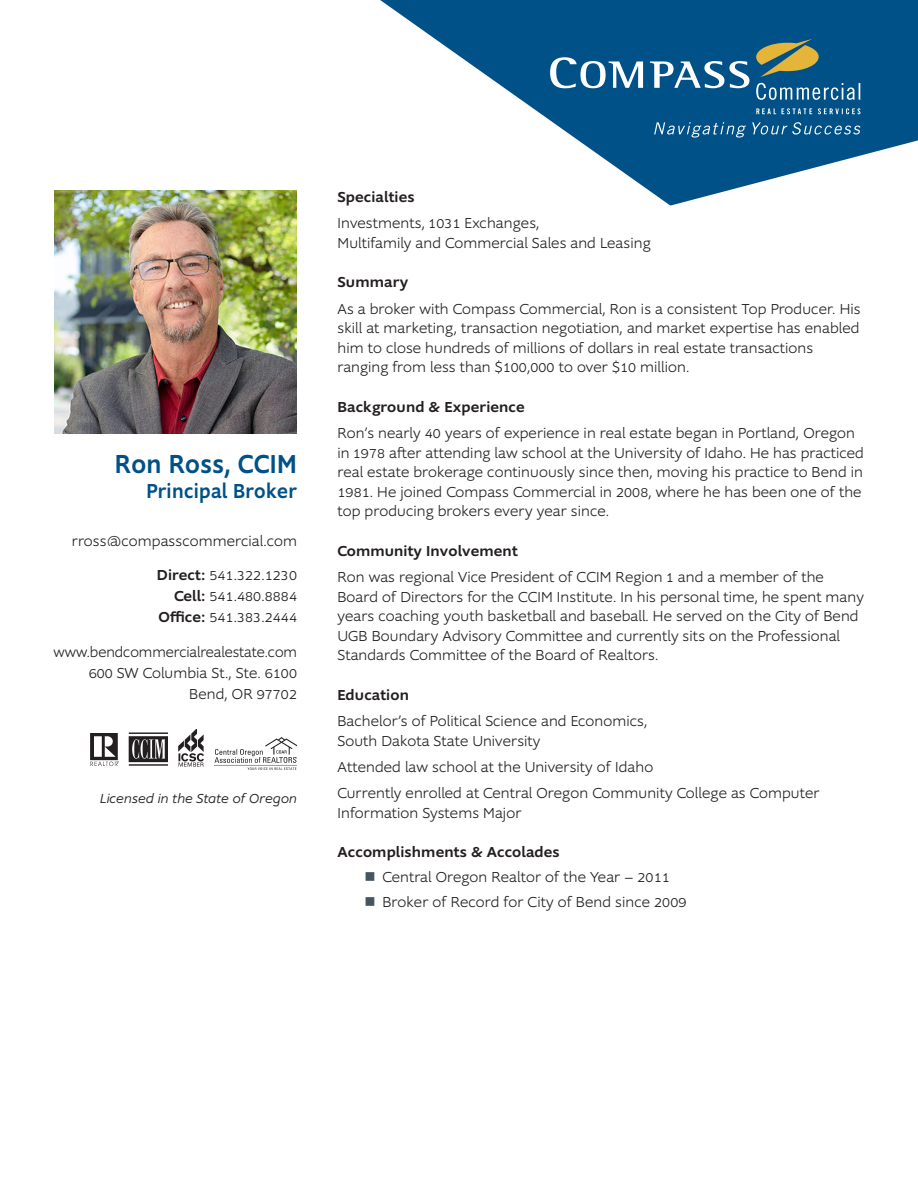
<style>
.page{position:relative;width:918px;height:1188px;background:#fff}
.page>*{position:absolute;margin:0;border:0;box-sizing:border-box;transform-origin:0 0}
.Bio_NAME{font:500 27px "Supra";letter-spacing:.02em;color:#005187;scale:.9 1}
.Bio_TITLE{font:500 21px "Supra";letter-spacing:.02em;color:#005187;scale:.9 1}
.Body_Text{font:300 15px/19.5px "Supra";letter-spacing:.01em;color:#231f20}
.Education{font:300 15px/19.5px "Supra";letter-spacing:.01em;color:#231f20}
.Subhead_1{font:500 15px "Supra";letter-spacing:.01em;color:#231f20}
.Bullet_Point_Body_Te{font:300 15px "Supra";letter-spacing:.01em;color:#231f20}
.t1{font:italic 300 13.5px "Supra";letter-spacing:.01em;color:#231f20}
.s1{font-weight:500}
.s2{color:#45555f}
</style>
<div class="page">
<svg style="left:380px;top:0;width:538px;height:206px;fill:#005187"></svg>
<svg style="left:550px;top:57px;width:199px;height:31px"></svg>
<svg style="left:756px;top:39px;width:63px;height:38px;background:#73835f"></svg>
<svg style="left:756px;top:108px;width:105px;height:6px"></svg>
<svg style="left:756px;top:83px;width:104px;height:17px;background:#417da5"></svg>
<svg style="left:654px;top:122px;width:92px;height:16px"></svg>
<svg style="left:752px;top:122px;width:109px;height:13px"></svg>
<img style="left:215px;top:737px;width:82px;height:33px">
<img style="left:54px;top:190px;width:243px;height:244px">
<img style="left:178px;top:729px;width:25px;height:38px">
<img style="left:129px;top:732px;width:39px;height:34px">
<img style="left:91px;top:733px;width:28px;height:33px">
<p class="Bio_NAME" style="left:115px;top:445px;width:204px">Ron Ross, CCIM</p>
<p class="Bio_TITLE" style="left:146px;top:477px;width:169px">Principal Broker</p>
<p class="Body_Text" style="left:72px;top:531px;width:227px">rross@compasscommercial.com</p>
<p class="Body_Text" style="left:157px;top:565px;width:142px"><span class="s1">Direct:</span> 541.322.1230</p>
<p class="Body_Text" style="left:174px;top:586px;width:124px"><span class="s1">Cell:</span> 541.480.8884</p>
<p class="Body_Text" style="left:158px;top:607px;width:140px"><span class="s1">Office:</span> 541.383.2444</p>
<p class="Body_Text" style="left:54px;top:642px;width:245px">www.bendcommercialrealestate.com</p>
<p class="Body_Text" style="left:89px;top:663px;width:210px">600 SW Columbia St., Ste. 6100</p>
<p class="Body_Text" style="left:189px;top:684px;width:109px">Bend, OR 97702</p>
<p class="t1" style="left:100px;top:790px;width:199px">Licensed in the State of Oregon</p>
<p class="Subhead_1" style="left:338px;top:187px;width:79px">Specialties</p>
<p class="Body_Text" style="left:338px;top:213px;width:315px">Investments, 1031 Exchanges,<br>Multifamily and Commercial Sales and Leasing</p>
<p class="Subhead_1" style="left:338px;top:272px;width:72px">Summary</p>
<p class="Body_Text" style="left:338px;top:299px;width:525px">As a broker with Compass Commercial, Ron is a consistent Top Producer. His skill at marketing, transaction negotiation, and market expertise has enabled him to close hundreds of millions of dollars in real estate transactions ranging from less than $100,000 to over $10 million.</p>
<p class="Subhead_1" style="left:338px;top:397px;width:189px">Background &amp; Experience</p>
<p class="Body_Text" style="left:338px;top:423px;width:528px">Ron’s nearly 40 years of experience in real estate began in Portland, Oregon in 1978 after attending law school at the University of Idaho. He has practiced real estate brokerage continuously since then, moving his practice to Bend in 1981. He joined Compass Commercial in 2008, where he has been one of the top producing brokers every year since.</p>
<p class="Subhead_1" style="left:338px;top:541px;width:182px">Community Involvement</p>
<p class="Body_Text" style="left:338px;top:567px;width:528px">Ron was regional Vice President of CCIM Region 1 and a member of the Board of Directors for the CCIM Institute. In his personal time, he spent many years coaching youth basketball and baseball. He served on the City of Bend UGB Boundary Advisory Committee and currently sits on the Professional Standards Committee of the Board of Realtors.</p>
<p class="Subhead_1" style="left:338px;top:685px;width:73px">Education</p>
<p class="Education" style="left:338px;top:711px;width:311px">Bachelor’s of Political Science and Economics,<br>South Dakota State University</p>
<p class="Education" style="left:338px;top:757px;width:317px">Attended law school at the University of Idaho</p>
<p class="Education" style="left:338px;top:783px;width:484px">Currently enrolled at Central Oregon Community College as Computer<br>Information Systems Major</p>
<p class="Subhead_1" style="left:338px;top:842px;width:224px">Accomplishments &amp; Accolades</p>
<p class="Bullet_Point_Body_Te" style="left:364px;top:868px;width:307px"><span class="s2">■</span> Central Oregon Realtor of the Year — 2011</p>
<p class="Bullet_Point_Body_Te" style="left:364px;top:893px;width:323px"><span class="s2">■</span> Broker of Record for City of Bend since 2009</p>
</div>
